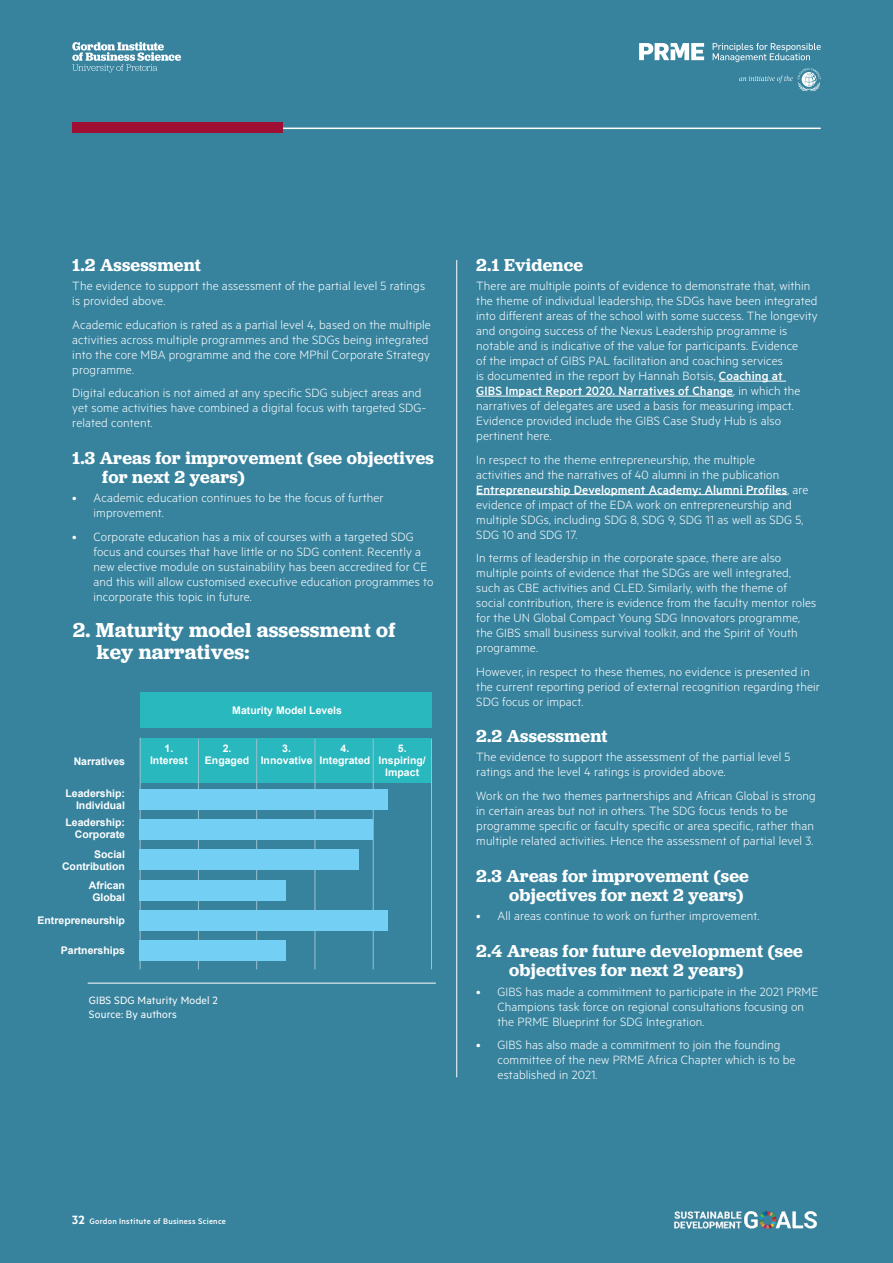
<style>
.page{position:relative;width:893px;height:1263px;background:#37839e}
.page>*{position:absolute;margin:0;border:0;box-sizing:border-box;transform-origin:0 0}
.t1{font:600 21px/22.5px "Jubilat";letter-spacing:.01em;color:#fff}
.t2{font:600 18px/19.5px "Jubilat";letter-spacing:.01em;color:#fff}
.t3{font:300 13.5px/15px "Metric";letter-spacing:.01em;color:#fff}
.t4{font:12px/13.5px "Metric";letter-spacing:.01em;color:#fff}
.t5{font:700 10.5px/12px "Arial";color:#fff;text-align:center}
.t6{font:500 9px "Metric";letter-spacing:.025em;color:#fff}
.s1{font-weight:500}
.s2{font-weight:600;font-size:13.5px}
</style>
<div class="page">
<svg style="left:72px;top:42px;width:109px;height:30px"></svg>
<img style="left:674px;top:1211px;width:143px;height:18px">
<svg style="left:639px;top:43px;width:65px;height:17px"></svg>
<svg style="left:713px;top:43px;width:108px;height:19px"></svg>
<svg style="left:739px;top:68px;width:82px;height:23px"></svg>
<hr style="left:719px;top:381px;width:67px;height:1px;background:#fff">
<hr style="left:476px;top:396px;width:257px;height:1px;background:#fff">
<hr style="left:476px;top:494px;width:311px;height:1px;background:#fff">
<div style="left:140px;top:738px;width:292px;height:45px;background:#28b8be"></div>
<hr style="left:256px;top:739px;width:1px;height:230px;background:#9bc1cf">
<hr style="left:140px;top:737px;width:1px;height:232px;background:#9bc1cf">
<hr style="left:373px;top:739px;width:1px;height:230px;background:#9bc1cf">
<hr style="left:431px;top:739px;width:1px;height:230px;background:#9bc1cf">
<hr style="left:315px;top:739px;width:1px;height:230px;background:#9bc1cf">
<hr style="left:198px;top:739px;width:1px;height:230px;background:#9bc1cf">
<div style="left:139px;top:940px;width:147px;height:20px;background:#73cff3"></div>
<hr style="left:88px;top:983px;width:348px;height:1px;background:#fff">
<div style="left:139px;top:910px;width:249px;height:21px;background:#73cff3"></div>
<div style="left:139px;top:880px;width:147px;height:20px;background:#73cff3"></div>
<div style="left:139px;top:849px;width:219px;height:20px;background:#73cff3"></div>
<div style="left:139px;top:819px;width:234px;height:20px;background:#73cff3"></div>
<div style="left:139px;top:789px;width:249px;height:21px;background:#73cff3"></div>
<div style="left:140px;top:692px;width:292px;height:36px;background:#28b8be"></div>
<hr style="left:72px;top:128px;width:749px;height:1px;background:#fff">
<div style="left:72px;top:122px;width:210px;height:11px;background:#9f0f33"></div>
<hr style="left:456px;top:260px;width:1px;height:817px;background:#fff">
<h2 class="t2" style="left:72px;top:255px;width:130px">1.2 Assessment</h2>
<p class="t3" style="left:72px;top:278px;width:354px">The evidence to support the assessment of the partial level 5 ratings is provided above.</p>
<p class="t3" style="left:72px;top:316px;width:360px">Academic education is rated as a partial level 4, based on the multiple activities across multiple programmes and the SDGs being integrated into the core MBA programme and the core MPhil Corporate Strategy programme.</p>
<p class="t3" style="left:72px;top:385px;width:355px">Digital education is not aimed at any specific SDG subject areas and yet some activities have combined a digital focus with targeted SDG&shy;related content.</p>
<h2 class="t2" style="left:102px;top:448px;width:333px;text-indent:-30px">1.3 Areas for improvement (see objectives for next 2 years)</h2>
<p class="t3" style="left:94px;top:490px;width:292px;text-indent:-21px">• Academic education continues to be the focus of further improvement.</p>
<p class="t3" style="left:94px;top:529px;width:341px;text-indent:-21px">• Corporate education has a mix of courses with a targeted SDG focus and courses that have little or no SDG content. Recently a new elective module on sustainability has been accredited for CE and this will allow customised executive education programmes to incorporate this topic in future.</p>
<h1 class="t1" style="left:97px;top:618px;width:300px;text-indent:-24px">2. Maturity model assessment of key narratives:</h1>
<p class="t5" style="left:74px;top:756px;width:53px">Narratives</p>
<p class="t5" style="left:66px;top:788px;width:61px;text-align:right">Leadership:<br>Individual</p>
<p class="t5" style="left:66px;top:817px;width:61px;text-align:right">Leadership:<br>Corporate</p>
<p class="t5" style="left:62px;top:848px;width:64px;text-align:right">Social<br>Contribution</p>
<p class="t5" style="left:89px;top:879px;width:38px">African<br>Global</p>
<p class="t5" style="left:38px;top:914px;width:89px">Entrepreneurship</p>
<p class="t5" style="left:61px;top:944px;width:66px">Partnerships</p>
<p class="t5" style="left:232px;top:704px;width:111px">Maturity Model Levels</p>
<p class="t5" style="left:150px;top:743px;width:39px">1.<br>Interest</p>
<p class="t5" style="left:205px;top:743px;width:46px">2.<br>Engaged</p>
<p class="t5" style="left:261px;top:743px;width:53px">3.<br>Innovative</p>
<p class="t5" style="left:320px;top:743px;width:52px">4.<br>Integrated</p>
<p class="t5" style="left:379px;top:743px;width:49px">5.<br>Inspiring/<br>Impact</p>
<p class="t4" style="left:89px;top:993px;width:130px">GIBS SDG Maturity Model 2<br>Source: By authors</p>
<h2 class="t2" style="left:476px;top:255px;width:108px">2.1 Evidence</h2>
<p class="t3" style="left:476px;top:278px;width:343px">There are multiple points of evidence to demonstrate that, within the theme of individual leadership, the SDGs have been integrated into different areas of the school with some success. The longevity and ongoing success of the Nexus Leadership programme is notable and is indicative of the value for participants. Evidence<br>of the impact of GIBS PAL facilitation and coaching services<br>is documented in the report by Hannah Botsis, <span class="s1">Coaching at<br>GIBS Impact Report 2020. Narratives of Change</span>, in which the narratives of delegates are used a basis for measuring impact.<br>Evidence provided include the GIBS Case Study Hub is also pertinent here.</p>
<p class="t3" style="left:476px;top:451px;width:334px">In respect to the theme entrepreneurship, the multiple<br>activities and the narratives of 40 alumni in the publication <span class="s1">Entrepreneurship Development Academy: Alumni Profiles</span>, are evidence of impact of the EDA work on entrepreneurship and multiple SDGs, including SDG 8, SDG 9, SDG 11 as well as SDG 5, SDG 10 and SDG 17.</p>
<p class="t3" style="left:476px;top:550px;width:342px">In terms of leadership in the corporate space, there are also multiple points of evidence that the SDGs are well integrated, such as CBE activities and CLED. Similarly, with the theme of social contribution, there is evidence from the faculty mentor roles for the UN Global Compact Young SDG Innovators programme, the GIBS small business survival toolkit, and the Spirit of Youth programme.</p>
<p class="t3" style="left:476px;top:663px;width:345px">However, in respect to these themes, no evidence is presented in the current reporting period of external recognition regarding their<br>SDG focus or impact.</p>
<h2 class="t2" style="left:476px;top:726px;width:133px">2.2 Assessment</h2>
<p class="t3" style="left:476px;top:749px;width:316px">The evidence to support the assessment of the partial level 5 ratings and the level 4 ratings is provided above.</p>
<p class="t3" style="left:476px;top:788px;width:341px">Work on the two themes partnerships and African Global is strong in certain areas but not in others. The SDG focus tends to be programme specific or faculty specific or area specific, rather than multiple related activities. Hence the assessment of partial level 3.</p>
<h2 class="t2" style="left:476px;top:865px;width:274px;text-align:right">2.3 Areas for improvement (see objectives for next 2 years)</h2>
<p class="t3" style="left:476px;top:908px;width:284px">• All areas continue to work on further improvement.</p>
<h2 class="t2" style="left:509px;top:941px;width:295px;text-indent:-33px">2.4 Areas for future development (see objectives for next 2 years)</h2>
<p class="t3" style="left:497px;top:983px;width:322px;text-indent:-21px">• GIBS has made a commitment to participate in the 2021 PRME<br>Champions task force on regional consultations focusing on the PRME Blueprint for SDG Integration.</p>
<p class="t3" style="left:497px;top:1037px;width:299px;text-indent:-21px">• GIBS has also made a commitment to join the founding committee of the new PRME Africa Chapter which is to be established in 2021.</p>
<p class="t6" style="left:72px;top:1215px;width:155px"><span class="s2">32</span> Gordon Institute of Business Science</p>
</div>
